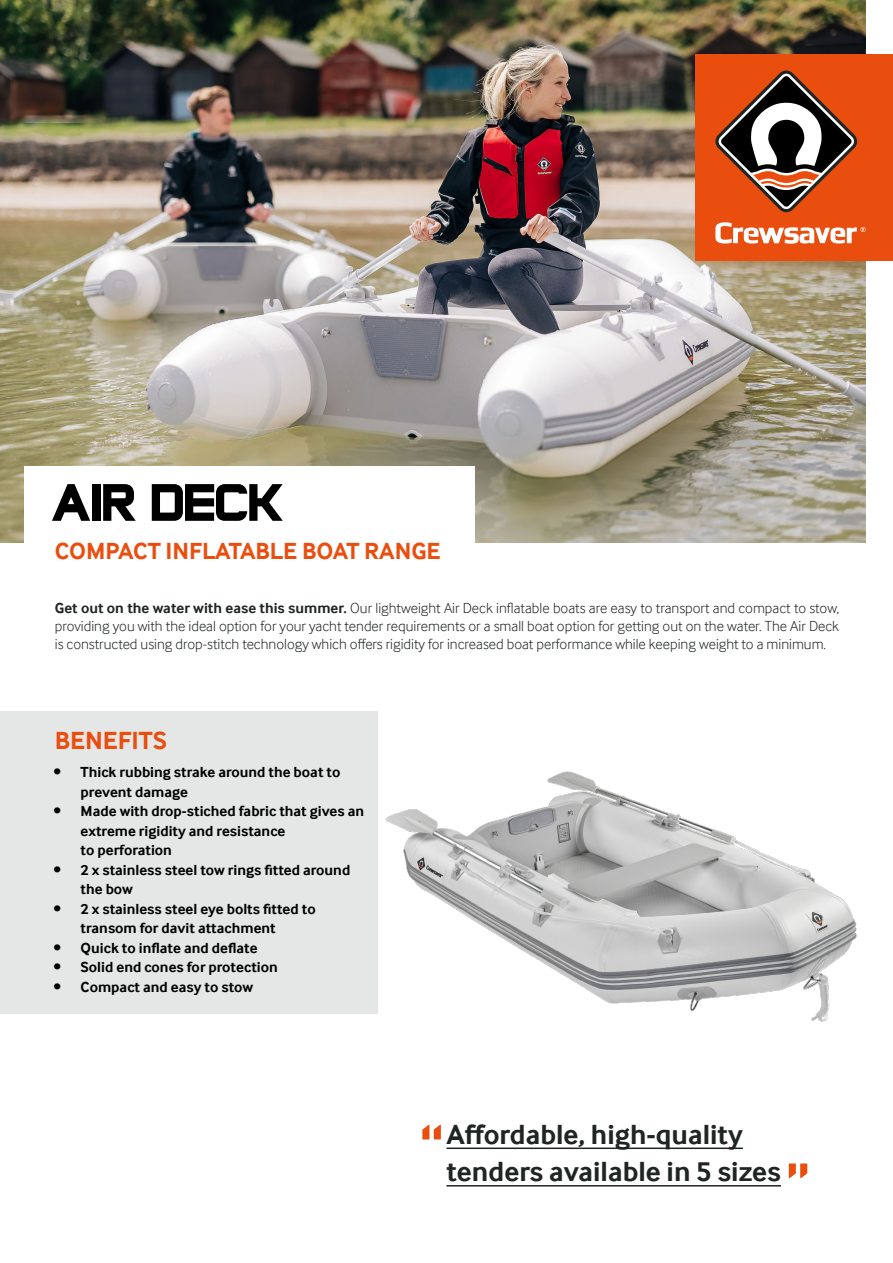
<style>
.page{position:relative;width:893px;height:1263px;background:#fff}
.page>*{position:absolute;margin:0;border:0;box-sizing:border-box;transform-origin:0 0}
.t1{font:900 60px "Paz";color:#000}
.t2{font:700 28.5px/37.5px "Inter Face";color:#1f2522}
.t3{font:700 25.5px "Inter Face";color:#e94e0f}
.t4{font:700 24px "Inter Face";color:#e94e0f}
.t5{font:300 15px/18px "Inter Face";color:#1f2522;text-align:justify}
.t6{font:700 15px/19.5px "Inter Face";color:#000}
.s1{font-weight:700}
</style>
<div class="page">
<img style="left:0;top:0;width:865px;height:542px">
<img style="left:385px;top:771px;width:472px;height:251px">
<div style="left:695px;top:54px;width:198px;height:206px;background:#e94e0f"></div>
<div style="left:0;top:711px;width:377px;height:303px;background:#e5e6e6"></div>
<svg style="left:715px;top:71px;width:142px;height:141px"></svg>
<svg style="left:715px;top:222px;width:151px;height:22px"></svg>
<div style="left:24px;top:466px;width:451px;height:97px;background:#fff"></div>
<hr style="left:446px;top:1147px;width:297px;height:2px;background:#1f2522">
<hr style="left:446px;top:1185px;width:335px;height:1px;background:#1f2522">
<svg style="left:422px;top:1125px;width:19px;height:14px"></svg>
<svg style="left:789px;top:1163px;width:18px;height:15px"></svg>
<h1 class="t1" style="left:52px;top:469px;width:232px">AIR DECK</h1>
<h3 class="t4" style="left:55px;top:537px;width:387px">COMPACT INFLATABLE BOAT RANGE</h3>
<p class="t5" style="left:55px;top:600px;width:785px"><span class="s1">Get out on the water with ease this summer.</span> Our lightweight Air Deck inflatable boats are easy to transport and compact to stow, providing you with the ideal option for your yacht tender requirements or a small boat option for getting out on the water. The Air Deck is constructed using drop-stitch technology which offers rigidity for increased boat performance while keeping weight to a minimum.</p>
<h3 class="t3" style="left:55px;top:725px;width:113px">BENEFITS</h3>
<p class="t6" style="left:81px;top:764px;width:261px;text-indent:-27px">• Thick rubbing strake around the boat to prevent damage</p>
<p class="t6" style="left:81px;top:803px;width:285px;text-indent:-27px">• Made with drop-stiched fabric that gives an extreme rigidity and resistance<br>to perforation</p>
<p class="t6" style="left:81px;top:861px;width:271px;text-indent:-27px">• 2 x stainless steel tow rings fitted around the bow</p>
<p class="t6" style="left:81px;top:900px;width:237px;text-indent:-27px">• 2 x stainless steel eye bolts fitted to transom for davit attachment</p>
<p class="t6" style="left:54px;top:939px;width:205px">• Quick to inflate and deflate</p>
<p class="t6" style="left:54px;top:959px;width:226px">• Solid end cones for protection</p>
<p class="t6" style="left:54px;top:978px;width:201px">• Compact and easy to stow</p>
<h2 class="t2" style="left:446px;top:1118px;width:336px">Affordable, high-quality tenders available in 5 sizes</h2>
</div>
